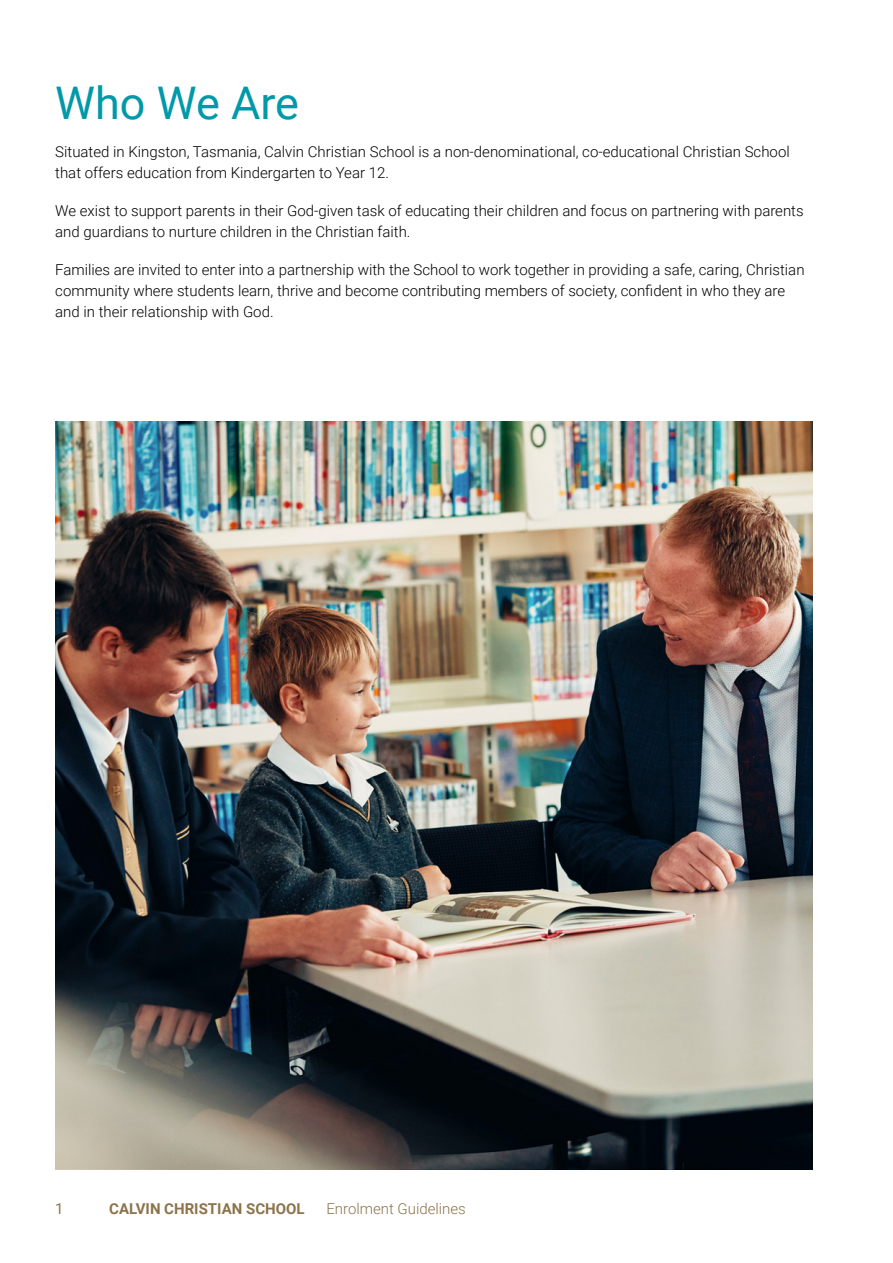
<style>
.page{position:relative;width:893px;height:1263px;background:#fff}
.page>*{position:absolute;margin:0;border:0;box-sizing:border-box;transform-origin:0 0}
.t1{font:45px "Roboto";color:#0099a8}
.t2{font:300 15px/21px "Roboto";color:#000}
.t3{font:700 15px "Roboto";color:#8c734b}
.t4{font:300 15px "Roboto";color:#8c734b}
.t5{font:15px "Roboto";color:#8c734b}
</style>
<div class="page">
<img style="left:55px;top:421px;width:757px;height:748px">
<h1 class="t1" style="left:55px;top:71px;width:245px">Who We Are</h1>
<p class="t2" style="left:55px;top:140px;width:736px">Situated in Kingston, Tasmania, Calvin Christian School is a non-denominational, co-educational Christian School that offers education from Kindergarten to Year 12.</p>
<p class="t2" style="left:55px;top:199px;width:750px">We exist to support parents in their God-given task of educating their children and focus on partnering with parents and guardians to nurture children in the Christian faith.</p>
<p class="t2" style="left:55px;top:258px;width:751px">Families are invited to enter into a partnership with the School to work together in providing a safe, caring, Christian community where students learn, thrive and become contributing members of society, confident in who they are and in their relationship with God.</p>
<p class="t5" style="left:55px;top:1198px;width:10px">1</p>
<p class="t3" style="left:109px;top:1198px;width:197px">CALVIN CHRISTIAN SCHOOL</p>
<p class="t4" style="left:326px;top:1198px;width:141px">Enrolment Guidelines</p>
</div>
